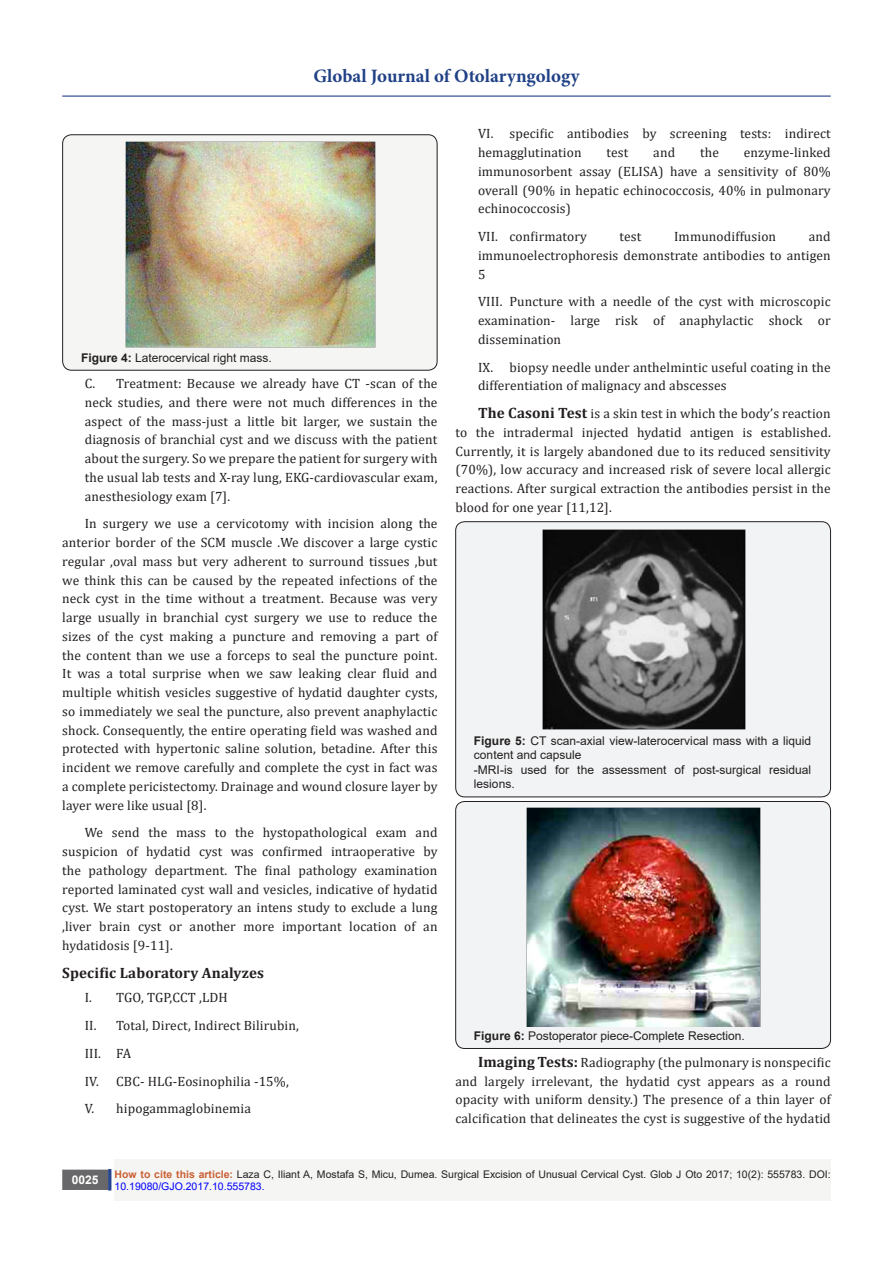
<style>
.page{position:relative;width:893px;height:1263px;background:#fff}
.page>*{position:absolute;margin:0;border:0;box-sizing:border-box;transform-origin:0 0}
.t1{font:700 18.9px "Minion Pro";color:#204186}
.No_Spacing{font:700 15px "Cambria";letter-spacing:.01em;color:#231f20}
.No_Spacing-2{font:13.5px/18.8px "Cambria";letter-spacing:.01em;color:#231f20;text-align:justify}
.t2{font:12px/14.4px "Arial";color:#231f20}
.t3{font:700 12px "Arial";color:#fff}
.t4{font:10.5px/12.6px "Arial";color:#231f20}
.s1{font-weight:700}
.s2{font-weight:700;font-size:15px}
.s3{font-weight:700;color:#ca6035}
.s4{color:#00f}
</style>
<div class="page">
<div style="left:115px;top:1160px;width:716px;height:41px;background:#f5f5f4"></div>
<div style="left:63px;top:1170px;width:44px;height:19px;background:#68676a"></div>
<div style="left:62px;top:1169px;width:46px;height:21px;border:2px solid #68676a"></div>
<div style="left:108px;top:1169px;width:3px;height:21px;background:#1c6d90;border:2px solid #253f8e"></div>
<hr style="left:62px;top:96px;width:769px;height:1px;background:#253f8e">
<div style="left:63px;top:135px;width:374px;height:235px;background:#f5f5f4;border-radius:9px"></div>
<div style="left:62px;top:134px;width:375px;height:237px;border:1px solid #231f20;border-radius:9px"></div>
<img style="left:125px;top:142px;width:250px;height:205px">
<div style="left:456px;top:522px;width:374px;height:275px;background:#f2f3f4;border-radius:9px"></div>
<div style="left:455px;top:521px;width:376px;height:276px;border:1px solid #231f20;border-radius:9px"></div>
<img style="left:542px;top:529px;width:203px;height:200px">
<div style="left:456px;top:801px;width:374px;height:247px;background:#f2f3f4;border-radius:9px"></div>
<div style="left:455px;top:801px;width:376px;height:248px;border:1px solid #231f20;border-radius:9px"></div>
<img style="left:527px;top:808px;width:234px;height:219px">
<h1 class="t1" style="left:313px;top:63px;width:268px">Global Journal of Otolaryngology</h1>
<p class="t2" style="left:81px;top:350px;width:192px"><span class="s1">Figure 4:</span> Laterocervical right mass.</p>
<p class="No_Spacing-2" style="left:85px;top:374px;width:354px">C. Treatment: Because we already have CT -scan of the neck studies, and there were not much differences in the aspect of the mass-just a little bit larger, we sustain the diagnosis of branchial cyst and we discuss with the patient about the surgery. So we prepare the patient for surgery with the usual lab tests and X-ray lung, EKG-cardiovascular exam, anesthesiology exam [7].</p>
<p class="No_Spacing-2" style="left:62px;top:514px;width:377px;text-indent:22px">In surgery we use a cervicotomy with incision along the anterior border of the SCM muscle .We discover a large cystic regular ,oval mass but very adherent to surround tissues ,but we think this can be caused by the repeated infections of the neck cyst in the time without a treatment. Because was very large usually in branchial cyst surgery we use to reduce the sizes of the cyst making a puncture and removing a part of the content than we use a forceps to seal the puncture point.<br>It was a total surprise when we saw leaking clear fluid and multiple whitish vesicles suggestive of hydatid daughter cysts, so immediately we seal the puncture, also prevent anaphylactic shock. Consequently, the entire operating field was washed and protected with hypertonic saline solution, betadine. After this incident we remove carefully and complete the cyst in fact was a complete pericistectomy. Drainage and wound closure layer by layer were like usual [8].</p>
<p class="No_Spacing-2" style="left:62px;top:823px;width:377px;text-indent:22px">We send the mass to the hystopathological exam and suspicion of hydatid cyst was confirmed intraoperative by the pathology department. The final pathology examination reported laminated cyst wall and vesicles, indicative of hydatid cyst. We start postoperatory an intens study to exclude a lung ,liver brain cyst or another more important location of an hydatidosis [9-11].</p>
<p class="No_Spacing" style="left:62px;top:962px;width:203px">Specific Laboratory Analyzes</p>
<p class="No_Spacing-2" style="left:85px;top:988px;width:145px">I. TGO, TGP,CCT ,LDH</p>
<p class="No_Spacing-2" style="left:85px;top:1016px;width:216px">II. Total, Direct, Indirect Bilirubin,</p>
<p class="No_Spacing-2" style="left:85px;top:1044px;width:48px">III. FA</p>
<p class="No_Spacing-2" style="left:85px;top:1072px;width:206px">IV. CBC- HLG-Eosinophilia -15%,</p>
<p class="No_Spacing-2" style="left:85px;top:1099px;width:168px">V. hipogammaglobinemia</p>
<p class="No_Spacing-2" style="left:478px;top:124px;width:354px">VI. specific antibodies by screening tests: indirect hemagglutination</p>
<p class="No_Spacing-2" style="left:478px;top:143px;width:354px;text-indent:266px">enzyme-linked immunosorbent assay (ELISA) have a sensitivity of 80% overall (90% in hepatic echinococcosis, 40% in pulmonary echinococcosis)</p>
<p class="No_Spacing-2" style="left:478px;top:227px;width:110px">VII. confirmatory</p>
<p class="No_Spacing-2" style="left:620px;top:227px;width:23px">test</p>
<p class="No_Spacing-2" style="left:674px;top:227px;width:104px">Immunodiffusion</p>
<p class="No_Spacing-2" style="left:607px;top:143px;width:23px">test</p>
<p class="No_Spacing-2" style="left:653px;top:143px;width:23px">and</p>
<p class="No_Spacing-2" style="left:700px;top:143px;width:20px">the</p>
<p class="No_Spacing-2" style="left:478px;top:227px;width:354px;text-indent:331px">and immunoelectrophoresis demonstrate antibodies to antigen 5</p>
<p class="No_Spacing-2" style="left:478px;top:292px;width:354px">VIII. Puncture with a needle of the cyst with microscopic examination- large risk of anaphylactic shock or dissemination</p>
<p class="No_Spacing-2" style="left:478px;top:358px;width:354px">IX. biopsy needle under anthelmintic useful coating in the differentiation of malignacy and abscesses</p>
<p class="No_Spacing-2" style="left:455px;top:404px;width:377px;text-indent:22px"><span class="s2">The Casoni Test</span> is a skin test in which the body’s reaction to the intradermal injected hydatid antigen is established.<br>Currently, it is largely abandoned due to its reduced sensitivity (70%), low accuracy and increased risk of severe local allergic reactions. After surgical extraction the antibodies persist in the blood for one year [11,12].</p>
<p class="t2" style="left:474px;top:733px;width:339px"><span class="s1">Figure 5:</span> CT scan-axial view-laterocervical mass with a liquid content and capsule<br>-MRI-is used for the assessment of post-surgical residual lesions.</p>
<p class="t2" style="left:474px;top:1028px;width:272px"><span class="s1">Figure 6:</span> Postoperator piece-Complete Resection.</p>
<p class="No_Spacing-2" style="left:455px;top:1053px;width:377px;text-indent:22px"><span class="s2">Imaging Tests:</span> Radiography (the pulmonary is nonspecific and largely irrelevant, the hydatid cyst appears as a round opacity with uniform density.) The presence of a thin layer of calcification that delineates the cyst is suggestive of the hydatid</p>
<p class="t3" style="left:72px;top:1171px;width:28px">0025</p>
<p class="t4" style="left:115px;top:1168px;width:718px"><span class="s3">How to cite this article:</span> Laza C, Iliant A, Mostafa S, Micu, Dumea. Surgical Excision of Unusual Cervical Cyst. Glob J Oto 2017; 10(2): 555783. DOI:<br><span class="s4">10.19080/GJO.2017.10.555783.</span></p>
</div>
